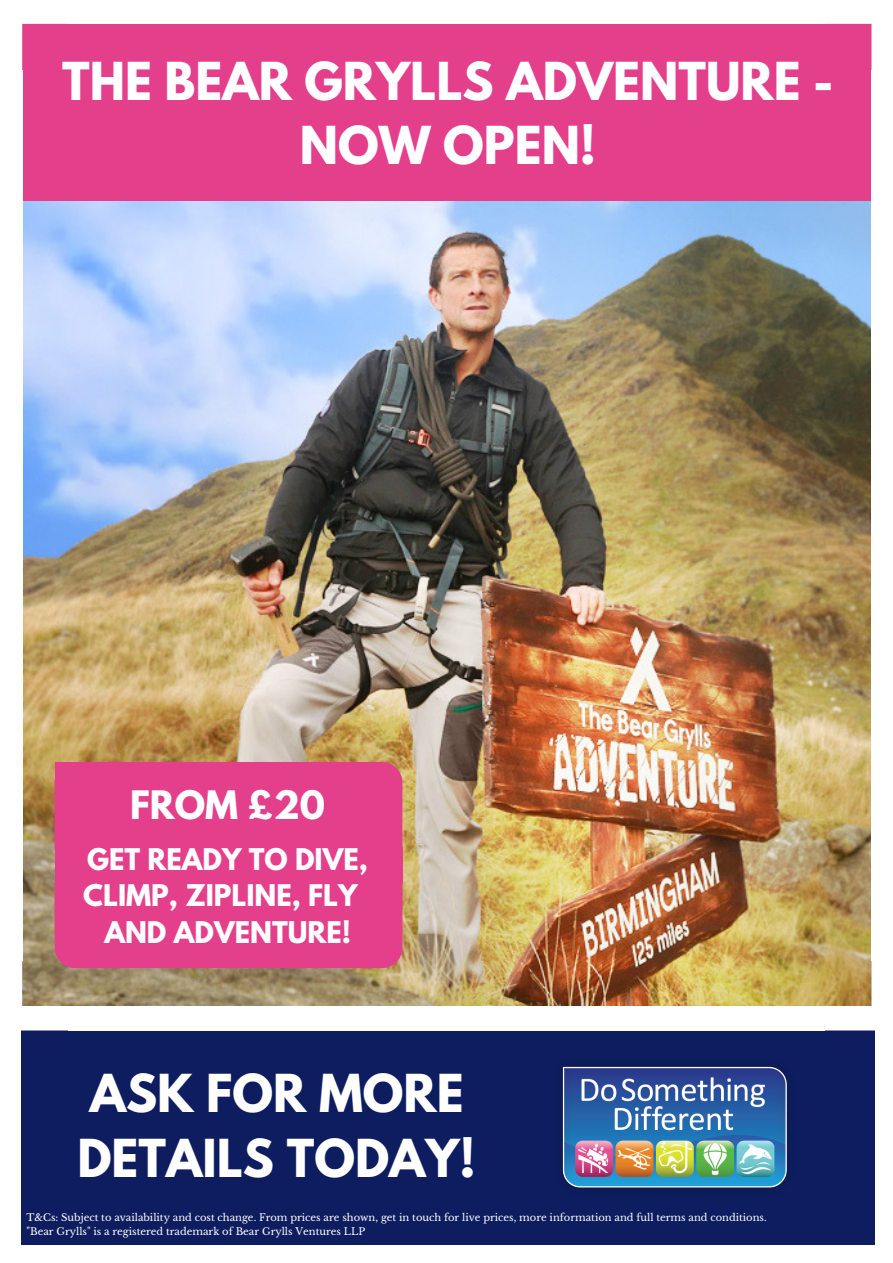
<style>
.page{position:relative;width:893px;height:1263px;background:#fff}
.page>*{position:absolute;margin:0;border:0;box-sizing:border-box;transform-origin:0 0}
.t1{font:700 46.35px/64.7px "League Spartan";color:#fff}
.t2{font:700 34.72px "League Spartan";color:#fff}
.t3{font:700 26.47px/36.6px "League Spartan";color:#fff;text-align:center}
.t4{font:9.9px/13.5px "Libre Baskerville";color:#fff}
</style>
<div class="page">
<img style="left:23px;top:200px;width:848px;height:806px">
<svg style="left:825px;top:1195px;width:50px;height:50px"></svg>
<svg style="left:21px;top:1244px;width:48px;height:1px"></svg>
<div style="left:21px;top:1029px;width:853px;height:215px;background:#0e1d5f"></div>
<img style="left:562px;top:1065px;width:227px;height:125px">
<div style="left:23px;top:20px;width:850px;height:180px;background:#e43f8b"></div>
<div style="left:55px;top:762px;width:81px;height:85px;background:#e43f8b"></div>
<div style="left:136px;top:762px;width:184px;height:87px;background:#e43f8b"></div>
<div style="left:320px;top:762px;width:82px;height:85px;background:#e43f8b"></div>
<div style="left:55px;top:847px;width:86px;height:37px;background:#e43f8b"></div>
<div style="left:138px;top:847px;width:182px;height:37px;background:#e43f8b"></div>
<div style="left:317px;top:847px;width:85px;height:37px;background:#e43f8b"></div>
<div style="left:139px;top:883px;width:181px;height:85px;background:#e43f8b"></div>
<div style="left:320px;top:884px;width:82px;height:84px;background:#e43f8b"></div>
<div style="left:55px;top:762px;width:71px;height:70px;background:#e43f8b"></div>
<div style="left:871px;top:70px;width:22px;height:890px;background:#fff"></div>
<div style="left:69px;top:1px;width:756px;height:23px;background:#fff"></div>
<div style="left:69px;top:1007px;width:756px;height:23px;background:#fff"></div>
<svg style="left:825px;top:20px;width:48px;height:50px"></svg>
<svg style="left:22px;top:20px;width:47px;height:50px"></svg>
<svg style="left:823px;top:959px;width:52px;height:119px"></svg>
<svg style="left:21px;top:883px;width:120px;height:148px"></svg>
<h1 class="t1" style="left:62px;top:54px;width:773px;text-align:center">THE BEAR GRYLLS ADVENTURE -<br>NOW OPEN!</h1>
<h2 class="t2" style="left:130px;top:788px;width:196px">FROM £20</h2>
<h3 class="t3" style="left:83px;top:844px;width:286px">GET READY TO DIVE,<br>CLIMP, ZIPLINE, FLY<br>AND ADVENTURE!</h3>
<h1 class="t1" style="left:77px;top:1067px;width:400px">ASK FOR MORE<br>DETAILS TODAY!</h1>
<p class="t4" style="left:26px;top:1211px;width:742px">T&amp;Cs: Subject to availability and cost change. From prices are shown, get in touch for live prices, more information and full terms and conditions. "Bear Grylls" is a registered trademark of Bear Grylls Ventures LLP</p>
</div>
